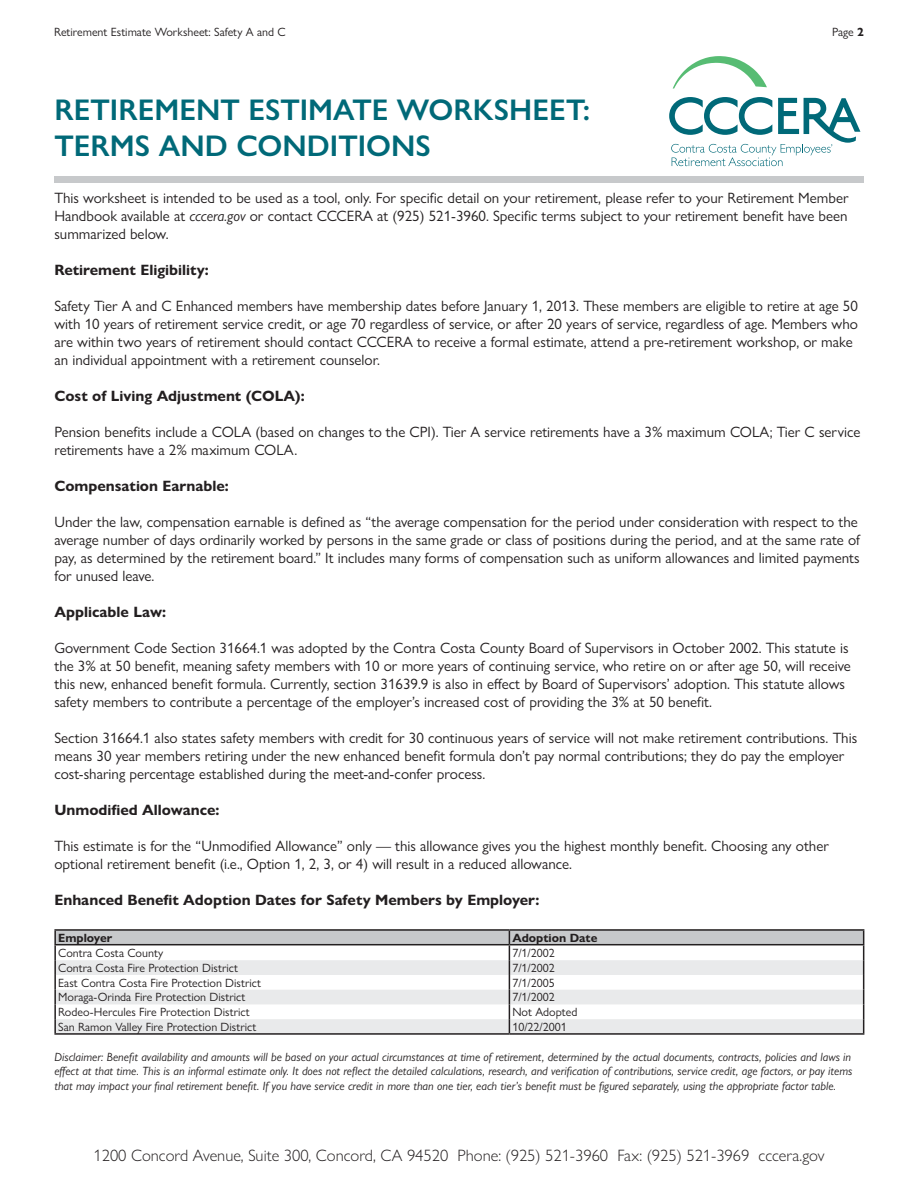
<style>
.page{position:relative;width:918px;height:1188px;background:#fff}
.page>*{position:absolute;margin:0;border:0;box-sizing:border-box;transform-origin:0 0}
.t1{font:600 30px/36px "Gill Sans Nova";color:#006978}
.t2{font:300 16.5px "Gill Sans Nova";color:#231f20}
.t3{font:15px/18px "Gill Sans Nova";color:#231f20}
.t4{font:700 15px "Gill Sans Nova";color:#231f20}
.t5{font:italic 12px/14.4px "Gill Sans Nova";color:#231f20;text-align:justify}
.t6{font:12px "Gill Sans Nova";color:#231f20}
.t7{font:700 12px "Gill Sans Nova";color:#231f20}
.s1{font-weight:700}
.s2{font-style:italic}
</style>
<div class="page">
<hr style="left:54px;top:929px;width:455px;height:2px;background:#231f20">
<hr style="left:509px;top:929px;width:355px;height:2px;background:#231f20">
<hr style="left:54px;top:1033px;width:455px;height:2px;background:#231f20">
<hr style="left:509px;top:1033px;width:355px;height:2px;background:#231f20">
<svg style="left:54px;top:930px;width:810px;height:103px"></svg>
<div style="left:54px;top:176px;width:810px;height:7px;background:#c7c9cb"></div>
<svg style="left:673px;top:56px;width:94px;height:33px"></svg>
<svg style="left:669px;top:97px;width:191px;height:69px"></svg>
<p class="t6" style="left:54px;top:24px;width:233px">Retirement Estimate Worksheet: Safety A and C</p>
<p class="t6" style="left:832px;top:24px;width:33px">Page <span class="s1">2</span></p>
<p class="t1" style="left:54px;top:92px;width:537px">RETIREMENT ESTIMATE WORKSHEET:<br>TERMS AND CONDITIONS</p>
<p class="t3" style="left:54px;top:189px;width:796px;text-align:justify">This worksheet is intended to be used as a tool, only. For specific detail on your retirement, please refer to your Retirement Member Handbook available at <span class="s2">cccera.gov</span> or contact CCCERA at (925) 521-3960. Specific terms subject to your retirement benefit have been summarized below.</p>
<p class="t4" style="left:54px;top:261px;width:156px">Retirement Eligibility:</p>
<p class="t3" style="left:54px;top:297px;width:805px">Safety Tier A and C Enhanced members have membership dates before January 1, 2013. These members are eligible to retire at age 50 with 10 years of retirement service credit, or age 70 regardless of service, or after 20 years of service, regardless of age. Members who are within two years of retirement should contact CCCERA to receive a formal estimate, attend a pre-retirement workshop, or make an individual appointment with a retirement counselor.</p>
<p class="t4" style="left:54px;top:387px;width:252px">Cost of Living Adjustment (COLA):</p>
<p class="t3" style="left:54px;top:423px;width:807px">Pension benefits include a COLA (based on changes to the CPI). Tier A service retirements have a 3% maximum COLA; Tier C service retirements have a 2% maximum COLA.</p>
<p class="t4" style="left:54px;top:477px;width:176px">Compensation Earnable:</p>
<p class="t3" style="left:54px;top:513px;width:807px">Under the law, compensation earnable is defined as “the average compensation for the period under consideration with respect to the average number of days ordinarily worked by persons in the same grade or class of positions during the period, and at the same rate of pay, as determined by the retirement board.” It includes many forms of compensation such as uniform allowances and limited payments for unused leave.</p>
<p class="t4" style="left:54px;top:603px;width:113px">Applicable Law:</p>
<p class="t3" style="left:54px;top:639px;width:798px">Government Code Section 31664.1 was adopted by the Contra Costa County Board of Supervisors in October 2002. This statute is the 3% at 50 benefit, meaning safety members with 10 or more years of continuing service, who retire on or after age 50, will receive this new, enhanced benefit formula. Currently, section 31639.9 is also in effect by Board of Supervisors’ adoption. This statute allows safety members to contribute a percentage of the employer’s increased cost of providing the 3% at 50 benefit.</p>
<p class="t3" style="left:54px;top:729px;width:804px">Section 31664.1 also states safety members with credit for 30 continuous years of service will not make retirement contributions. This means 30 year members retiring under the new enhanced benefit formula don’t pay normal contributions; they do pay the employer cost-sharing percentage established during the meet-and-confer process.</p>
<p class="t4" style="left:54px;top:801px;width:167px">Unmodified Allowance:</p>
<p class="t3" style="left:54px;top:837px;width:776px">This estimate is for the “Unmodified Allowance” only — this allowance gives you the highest monthly benefit. Choosing any other optional retirement benefit (i.e., Option 1, 2, 3, or 4) will result in a reduced allowance.</p>
<p class="t4" style="left:54px;top:891px;width:487px">Enhanced Benefit Adoption Dates for Safety Members by Employer:</p>
<p class="t7" style="left:58px;top:930px;width:56px">Employer</p>
<p class="t7" style="left:512px;top:930px;width:87px">Adoption Date</p>
<p class="t6" style="left:58px;top:946px;width:107px">Contra Costa County</p>
<p class="t6" style="left:512px;top:946px;width:44px">7/1/2002</p>
<p class="t6" style="left:58px;top:961px;width:181px">Contra Costa Fire Protection District</p>
<p class="t6" style="left:512px;top:961px;width:44px">7/1/2002</p>
<p class="t6" style="left:58px;top:975px;width:204px">East Contra Costa Fire Protection District</p>
<p class="t6" style="left:512px;top:975px;width:44px">7/1/2005</p>
<p class="t6" style="left:58px;top:990px;width:189px">Moraga-Orinda Fire Protection District</p>
<p class="t6" style="left:512px;top:990px;width:44px">7/1/2002</p>
<p class="t6" style="left:58px;top:1005px;width:193px">Rodeo-Hercules Fire Protection District</p>
<p class="t6" style="left:512px;top:1005px;width:67px">Not Adopted</p>
<p class="t6" style="left:58px;top:1020px;width:200px">San Ramon Valley Fire Protection District</p>
<p class="t6" style="left:512px;top:1020px;width:56px">10/22/2001</p>
<p class="t5" style="left:54px;top:1050px;width:799px">Disclaimer: Benefit availability and amounts will be based on your actual circumstances at time of retirement, determined by the actual documents, contracts, policies and laws in effect at that time. This is an informal estimate only. It does not reflect the detailed calculations, research, and verification of contributions, service credit, age factors, or pay items that may impact your final retirement benefit. If you have service credit in more than one tier, each tier’s benefit must be figured separately, using the appropriate factor table.</p>
<p class="t2" style="left:94px;top:1145px;width:732px">1200 Concord Avenue, Suite 300, Concord, CA 94520 Phone: (925) 521-3960 Fax: (925) 521-3969 cccera.gov</p>
</div>
